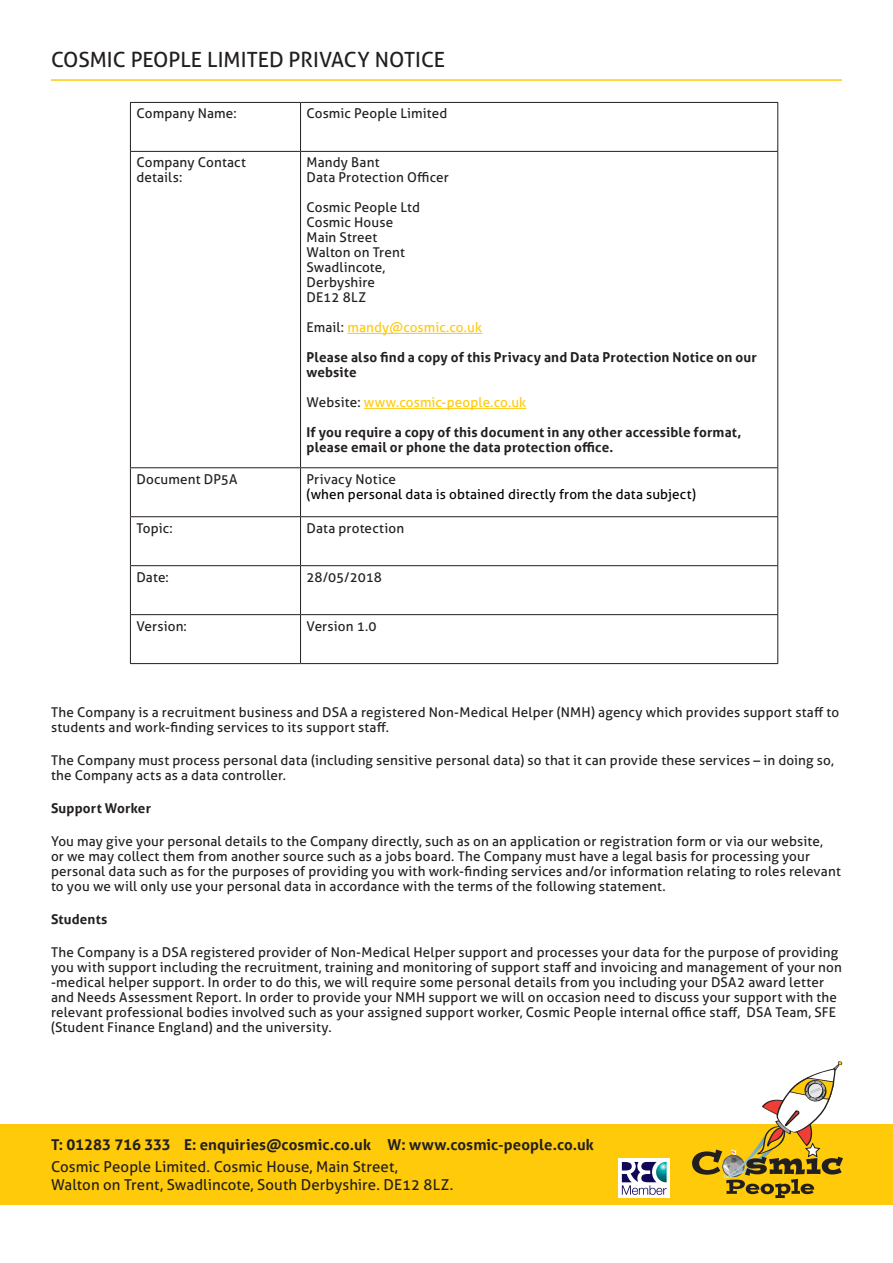
<style>
.page{position:relative;width:893px;height:1263px;background:#fff}
.page>*{position:absolute;margin:0;border:0;box-sizing:border-box;transform-origin:0 0}
.Heading{font:21px "Aller";color:#231f20}
.t1{font:15px/18px "Aller";letter-spacing:.005em;color:#231f20}
.t2{font:700 15px "Aller";letter-spacing:.005em;color:#231f20}
.p1{font:13.5px/15px "Aller";letter-spacing:.01em;color:#231f20}
.p1-2{font:700 13.5px/15px "Aller";letter-spacing:.01em;color:#231f20}
.t3{font:13.5px/15px "Aller";letter-spacing:.01em;color:#000}
.p1-3{font:13.5px "Aller";letter-spacing:.01em;color:#feca0a}
.Heading_1{font:13.5px/15px "Aller";letter-spacing:.01em;color:#231f20}
.s1{color:#231f20}
.s2{color:#fff}
</style>
<div class="page">
<div style="left:0;top:1124px;width:893px;height:80px;background:#feca0a"></div>
<div style="left:618px;top:1158px;width:52px;height:40px;background:#fff"></div>
<svg style="left:622px;top:1162px;width:45px;height:33px"></svg>
<svg style="left:692px;top:1061px;width:151px;height:137px"></svg>
<hr style="left:51px;top:79px;width:791px;height:2px;background:#feca0a">
<hr style="left:130px;top:102px;width:171px;height:1px;background:#231f20">
<hr style="left:301px;top:102px;width:477px;height:1px;background:#231f20">
<hr style="left:130px;top:151px;width:171px;height:1px;background:#231f20">
<hr style="left:301px;top:151px;width:477px;height:1px;background:#231f20">
<hr style="left:130px;top:467px;width:171px;height:1px;background:#231f20">
<hr style="left:301px;top:467px;width:477px;height:1px;background:#231f20">
<hr style="left:130px;top:516px;width:171px;height:1px;background:#231f20">
<hr style="left:301px;top:516px;width:477px;height:1px;background:#231f20">
<hr style="left:130px;top:565px;width:171px;height:1px;background:#231f20">
<hr style="left:301px;top:565px;width:477px;height:1px;background:#231f20">
<hr style="left:130px;top:614px;width:171px;height:1px;background:#231f20">
<hr style="left:301px;top:614px;width:477px;height:1px;background:#231f20">
<hr style="left:130px;top:663px;width:171px;height:1px;background:#231f20">
<hr style="left:301px;top:663px;width:477px;height:1px;background:#231f20">
<hr style="left:130px;top:103px;width:1px;height:48px;background:#231f20">
<hr style="left:130px;top:152px;width:1px;height:315px;background:#231f20">
<hr style="left:130px;top:468px;width:1px;height:48px;background:#231f20">
<hr style="left:130px;top:517px;width:1px;height:48px;background:#231f20">
<hr style="left:130px;top:566px;width:1px;height:48px;background:#231f20">
<hr style="left:130px;top:615px;width:1px;height:48px;background:#231f20">
<hr style="left:300px;top:103px;width:1px;height:48px;background:#231f20">
<hr style="left:777px;top:103px;width:1px;height:48px;background:#231f20">
<hr style="left:300px;top:152px;width:1px;height:315px;background:#231f20">
<hr style="left:777px;top:152px;width:1px;height:315px;background:#231f20">
<hr style="left:300px;top:468px;width:1px;height:48px;background:#231f20">
<hr style="left:777px;top:468px;width:1px;height:48px;background:#231f20">
<hr style="left:300px;top:517px;width:1px;height:48px;background:#231f20">
<hr style="left:777px;top:517px;width:1px;height:48px;background:#231f20">
<hr style="left:300px;top:566px;width:1px;height:48px;background:#231f20">
<hr style="left:777px;top:566px;width:1px;height:48px;background:#231f20">
<hr style="left:300px;top:615px;width:1px;height:48px;background:#231f20">
<hr style="left:777px;top:615px;width:1px;height:48px;background:#231f20">
<hr style="left:347px;top:333px;width:135px;height:1px;background:#feca0a">
<hr style="left:364px;top:408px;width:162px;height:1px;background:#feca0a">
<p class="Heading" style="left:51px;top:46px;width:396px">COSMIC PEOPLE LIMITED PRIVACY NOTICE</p>
<p class="Heading_1" style="left:136px;top:106px;width:102px">Company Name:</p>
<p class="p1" style="left:307px;top:106px;width:142px">Cosmic People Limited</p>
<p class="Heading_1" style="left:136px;top:155px;width:111px">Company Contact details:</p>
<p class="p1" style="left:307px;top:155px;width:144px">Mandy Bant<br>Data Protection Officer</p>
<p class="p1" style="left:307px;top:200px;width:115px">Cosmic People Ltd<br>Cosmic House<br>Main Street<br>Walton on Trent<br>Swadlincote,<br>Derbyshire<br>DE12 8LZ</p>
<p class="p1-3" style="left:307px;top:319px;width:177px"><span class="s1">Email:</span> mandy@cosmic.co.uk</p>
<p class="p1-2" style="left:307px;top:350px;width:452px">Please also find a copy of this Privacy and Data Protection Notice on our website</p>
<p class="p1-3" style="left:307px;top:394px;width:221px"><span class="s1">Website:</span> www.cosmic-people.co.uk</p>
<p class="p1-2" style="left:307px;top:425px;width:436px">If you require a copy of this document in any other accessible format, please email or phone the data protection office.</p>
<p class="Heading_1" style="left:136px;top:471px;width:103px">Document DP5A</p>
<p class="t3" style="left:307px;top:471px;width:391px"><span class="s1">Privacy Notice<br></span>(when personal data is obtained directly from the data subject)</p>
<p class="p1" style="left:136px;top:520px;width:38px">Topic:</p>
<p class="p1" style="left:307px;top:520px;width:99px">Data protection</p>
<p class="p1" style="left:136px;top:569px;width:34px">Date:</p>
<p class="p1" style="left:307px;top:569px;width:152px">28/05/2018<span class="s2">28/05/2018</span></p>
<p class="p1" style="left:136px;top:618px;width:52px">Version:</p>
<p class="p1" style="left:307px;top:618px;width:72px">Version 1.0</p>
<p class="p1" style="left:51px;top:704px;width:790px">The Company is a recruitment business and DSA a registered Non-Medical Helper (NMH) agency which provides support staff to students and work-finding services to its support staff.</p>
<p class="p1" style="left:51px;top:752px;width:784px">The Company must process personal data (including sensitive personal data) so that it can provide these services – in doing so, the Company acts as a data controller.</p>
<p class="p1-2" style="left:51px;top:800px;width:102px">Support Worker</p>
<p class="p1" style="left:51px;top:833px;width:791px">You may give your personal details to the Company directly, such as on an application or registration form or via our website,<br>or we may collect them from another source such as a jobs board. The Company must have a legal basis for processing your personal data such as for the purposes of providing you with work-finding services and/or information relating to roles relevant to you we will only use your personal data in accordance with the terms of the following statement.</p>
<p class="p1-2" style="left:51px;top:911px;width:58px">Students</p>
<p class="p1" style="left:51px;top:944px;width:792px">The Company is a DSA registered provider of Non-Medical Helper support and processes your data for the purpose of providing you with support including the recruitment, training and monitoring of support staff and invoicing and management of your non -medical helper support. In order to do this, we will require some personal details from you including your DSA2 award letter and Needs Assessment Report. In order to provide your NMH support we will on occasion need to discuss your support with the relevant professional bodies involved such as your assigned support worker, Cosmic People internal office staff, DSA Team, SFE (Student Finance England) and the university.</p>
<p class="t2" style="left:51px;top:1135px;width:544px">T: 01283 716 333 E: enquiries@cosmic.co.uk W: www.cosmic-people.co.uk</p>
<p class="t1" style="left:51px;top:1157px;width:404px">Cosmic People Limited. Cosmic House, Main Street,<br>Walton on Trent, Swadlincote, South Derbyshire. DE12 8LZ.</p>
</div>
